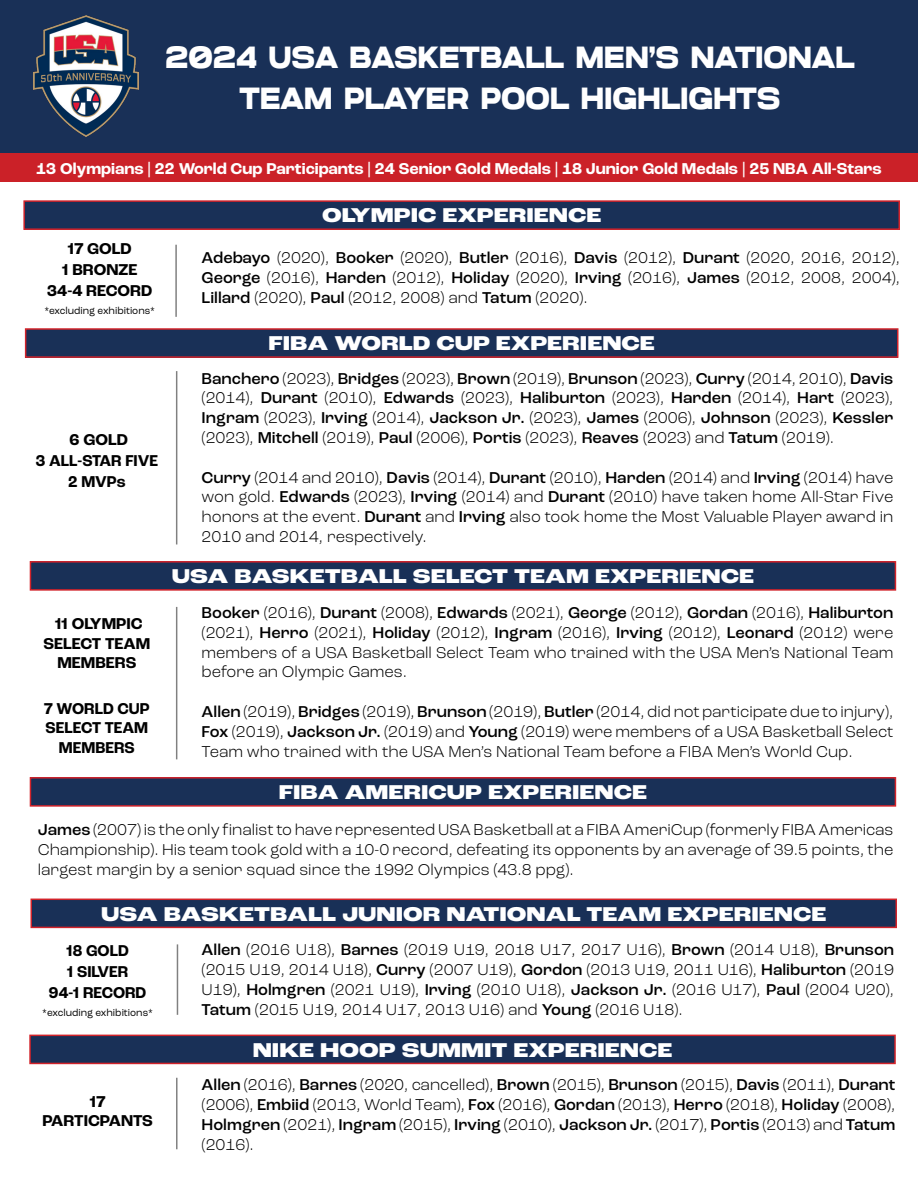
<style>
.page{position:relative;width:918px;height:1188px;background:#fff}
.page>*{position:absolute;margin:0;border:0;box-sizing:border-box;transform-origin:0 0}
.t1{font:30.6px/40.5px "Joyride STD";letter-spacing:-.01em;color:#fff;text-align:center;scale:.83 1}
.t2{font:800 expanded 21px "Roc Grotesk";color:#fff}
.t3{font:300 16.5px/19.8px "Roc Grotesk";color:#000;text-align:justify}
.t4{font:700 16.5px "Roc Grotesk";color:#fff}
.t5{font:700 16.5px/21px "Roc Grotesk";color:#000;text-align:center}
.t6{font:700 16.5px/19.8px "Roc Grotesk";color:#000;text-align:center;scale:.96 1}
.t7{font:10.5px "Roc Grotesk";color:#000;scale:.96 1}
.s1{font-weight:500}
</style>
<div class="page">
<div style="left:0;top:153px;width:918px;height:29px;background:#cb2128"></div>
<div style="left:0;top:0;width:918px;height:153px;background:#193057"></div>
<img style="left:33px;top:15px;width:106px;height:121px">
<div style="left:24px;top:201px;width:875px;height:28px;background:#193057"></div>
<div style="left:23px;top:200px;width:877px;height:30px;border:2px solid #d2232a"></div>
<hr style="left:175px;top:245px;width:2px;height:72px;background:#000">
<div style="left:26px;top:329px;width:872px;height:28px;background:#193057"></div>
<div style="left:25px;top:328px;width:873px;height:30px;border:2px solid #d2232a"></div>
<hr style="left:176px;top:371px;width:1px;height:174px;background:#000">
<div style="left:30px;top:562px;width:865px;height:28px;background:#193057"></div>
<div style="left:30px;top:561px;width:866px;height:30px;border:2px solid #d2232a"></div>
<hr style="left:176px;top:607px;width:1px;height:152px;background:#000">
<div style="left:30px;top:778px;width:865px;height:28px;background:#193057"></div>
<div style="left:30px;top:777px;width:866px;height:30px;border:2px solid #d2232a"></div>
<div style="left:31px;top:899px;width:865px;height:28px;background:#193057"></div>
<div style="left:31px;top:899px;width:866px;height:29px;border:2px solid #d2232a"></div>
<hr style="left:177px;top:944px;width:1px;height:71px;background:#000">
<div style="left:30px;top:1035px;width:865px;height:28px;background:#193057"></div>
<div style="left:29px;top:1035px;width:867px;height:29px;border:2px solid #d2232a"></div>
<hr style="left:176px;top:1078px;width:2px;height:71px;background:#000">
<h1 class="t1" style="left:165px;top:37px;width:832px">2024 USA BASKETBALL MEN’S NATIONAL<br>TEAM PLAYER POOL HIGHLIGHTS</h1>
<p class="t4" style="left:36px;top:158px;width:847px">13 Olympians | 22 World Cup Participants | 24 Senior Gold Medals | 18 Junior Gold Medals | 25 NBA All-Stars</p>
<p class="t5" style="left:47px;top:239px;width:107px">17 GOLD<br>1 BRONZE<br>34-4 RECORD</p>
<p class="t7" style="left:44px;top:304px;width:117px">*excluding exhibitions*</p>
<p class="t5" style="left:36px;top:429px;width:124px">6 GOLD<br>3 ALL-STAR FIVE<br>2 MVPs</p>
<p class="t5" style="left:43px;top:614px;width:108px;line-height:19.8px">11 OLYMPIC<br>SELECT TEAM<br>MEMBERS</p>
<p class="t6" style="left:44px;top:699px;width:111px">7 WORLD CUP<br>SELECT TEAM<br>MEMBERS</p>
<p class="t2" style="left:322px;top:202px;width:281px">OLYMPIC EXPERIENCE</p>
<p class="t3" style="left:202px;top:248px;width:700px"><span class="s1">Adebayo</span> (2020), <span class="s1">Booker</span> (2020), <span class="s1">Butler</span> (2016), <span class="s1">Davis</span> (2012), <span class="s1">Durant</span> (2020, 2016, 2012), <span class="s1">George</span> (2016), <span class="s1">Harden</span> (2012), <span class="s1">Holiday</span> (2020), <span class="s1">Irving</span> (2016), <span class="s1">James</span> (2012, 2008, 2004), <span class="s1">Lillard</span> (2020), <span class="s1">Paul</span> (2012, 2008) and <span class="s1">Tatum</span> (2020).</p>
<p class="t2" style="left:269px;top:330px;width:388px">FIBA WORLD CUP EXPERIENCE</p>
<p class="t3" style="left:202px;top:368px;width:693px"><span class="s1">Banchero</span> (2023), <span class="s1">Bridges</span> (2023), <span class="s1">Brown</span> (2019), <span class="s1">Brunson</span> (2023), <span class="s1">Curry</span> (2014, 2010), <span class="s1">Davis </span>(2014), <span class="s1">Durant</span> (2010), <span class="s1">Edwards</span> (2023), <span class="s1">Haliburton</span> (2023), <span class="s1">Harden</span> (2014), <span class="s1">Hart</span> (2023), <span class="s1">Ingram</span> (2023), <span class="s1">Irving</span> (2014), <span class="s1">Jackson Jr.</span> (2023), <span class="s1">James</span> (2006), <span class="s1">Johnson</span> (2023), <span class="s1">Kessler </span>(2023), <span class="s1">Mitchell</span> (2019), <span class="s1">Paul</span> (2006), <span class="s1">Portis</span> (2023), <span class="s1">Reaves</span> (2023) and <span class="s1">Tatum</span> (2019).</p>
<p class="t3" style="left:202px;top:467px;width:693px"><span class="s1">Curry</span> (2014 and 2010), <span class="s1">Davis</span> (2014), <span class="s1">Durant</span> (2010), <span class="s1">Harden</span> (2014) and <span class="s1">Irving</span> (2014) have won gold. <span class="s1">Edwards</span> (2023), <span class="s1">Irving</span> (2014) and <span class="s1">Durant</span> (2010) have taken home All-Star Five honors at the event. <span class="s1">Durant</span> and <span class="s1">Irving</span> also took home the Most Valuable Player award in 2010 and 2014, respectively.</p>
<p class="t2" style="left:172px;top:563px;width:584px">USA BASKETBALL SELECT TEAM EXPERIENCE</p>
<p class="t3" style="left:202px;top:603px;width:693px"><span class="s1">Booker</span> (2016), <span class="s1">Durant</span> (2008), <span class="s1">Edwards</span> (2021), <span class="s1">George</span> (2012), <span class="s1">Gordan</span> (2016), <span class="s1">Haliburton </span>(2021), <span class="s1">Herro</span> (2021), <span class="s1">Holiday</span> (2012), <span class="s1">Ingram</span> (2016), <span class="s1">Irving</span> (2012), <span class="s1">Leonard</span> (2012) were members of a USA Basketball Select Team who trained with the USA Men’s National Team before an Olympic Games.</p>
<p class="t3" style="left:202px;top:702px;width:693px"><span class="s1">Allen</span> (2019), <span class="s1">Bridges</span> (2019), <span class="s1">Brunson</span> (2019), <span class="s1">Butler</span> (2014, did not participate due to injury), <span class="s1">Fox</span> (2019), <span class="s1">Jackson Jr.</span> (2019) and <span class="s1">Young</span> (2019) were members of a USA Basketball Select Team who trained with the USA Men’s National Team before a FIBA Men’s World Cup.</p>
<p class="t2" style="left:279px;top:779px;width:370px">FIBA AMERICUP EXPERIENCE</p>
<p class="t3" style="left:38px;top:820px;width:857px"><span class="s1">James</span> (2007) is the only finalist to have represented USA Basketball at a FIBA AmeriCup (formerly FIBA Americas Championship). His team took gold with a 10-0 record, defeating its opponents by an average of 39.5 points, the largest margin by a senior squad since the 1992 Olympics (43.8 ppg).</p>
<p class="t2" style="left:101px;top:901px;width:727px">USA BASKETBALL JUNIOR NATIONAL TEAM EXPERIENCE</p>
<p class="t6" style="left:49px;top:940px;width:103px;line-height:21px">18 GOLD<br>1 SILVER<br>94-1 RECORD</p>
<p class="t7" style="left:42px;top:1006px;width:117px">*excluding exhibitions*</p>
<p class="t5" style="left:42px;top:1091px;width:112px;line-height:19.8px">17<br>PARTICPANTS</p>
<p class="t3" style="left:202px;top:940px;width:694px"><span class="s1">Allen</span> (2016 U18), <span class="s1">Barnes</span> (2019 U19, 2018 U17, 2017 U16), <span class="s1">Brown</span> (2014 U18), <span class="s1">Brunson </span>(2015 U19, 2014 U18), <span class="s1">Curry</span> (2007 U19), <span class="s1">Gordon</span> (2013 U19, 2011 U16), <span class="s1">Haliburton</span> (2019<br>U19), <span class="s1">Holmgren</span> (2021 U19), <span class="s1">Irving</span> (2010 U18), <span class="s1">Jackson Jr.</span> (2016 U17), <span class="s1">Paul</span> (2004 U20), <span class="s1">Tatum</span> (2015 U19, 2014 U17, 2013 U16) and <span class="s1">Young</span> (2016 U18).</p>
<p class="t2" style="left:253px;top:1037px;width:421px">NIKE HOOP SUMMIT EXPERIENCE</p>
<p class="t3" style="left:202px;top:1075px;width:695px"><span class="s1">Allen</span> (2016), <span class="s1">Barnes</span> (2020, cancelled), <span class="s1">Brown</span> (2015), <span class="s1">Brunson</span> (2015), <span class="s1">Davis</span> (2011), <span class="s1">Durant </span>(2006), <span class="s1">Embiid</span> (2013, World Team), <span class="s1">Fox</span> (2016), <span class="s1">Gordan</span> (2013), <span class="s1">Herro</span> (2018), <span class="s1">Holiday</span> (2008), <span class="s1">Holmgren</span> (2021), <span class="s1">Ingram</span> (2015), <span class="s1">Irving</span> (2010), <span class="s1">Jackson Jr.</span> (2017), <span class="s1">Portis</span> (2013) and <span class="s1">Tatum </span>(2016).</p>
</div>
